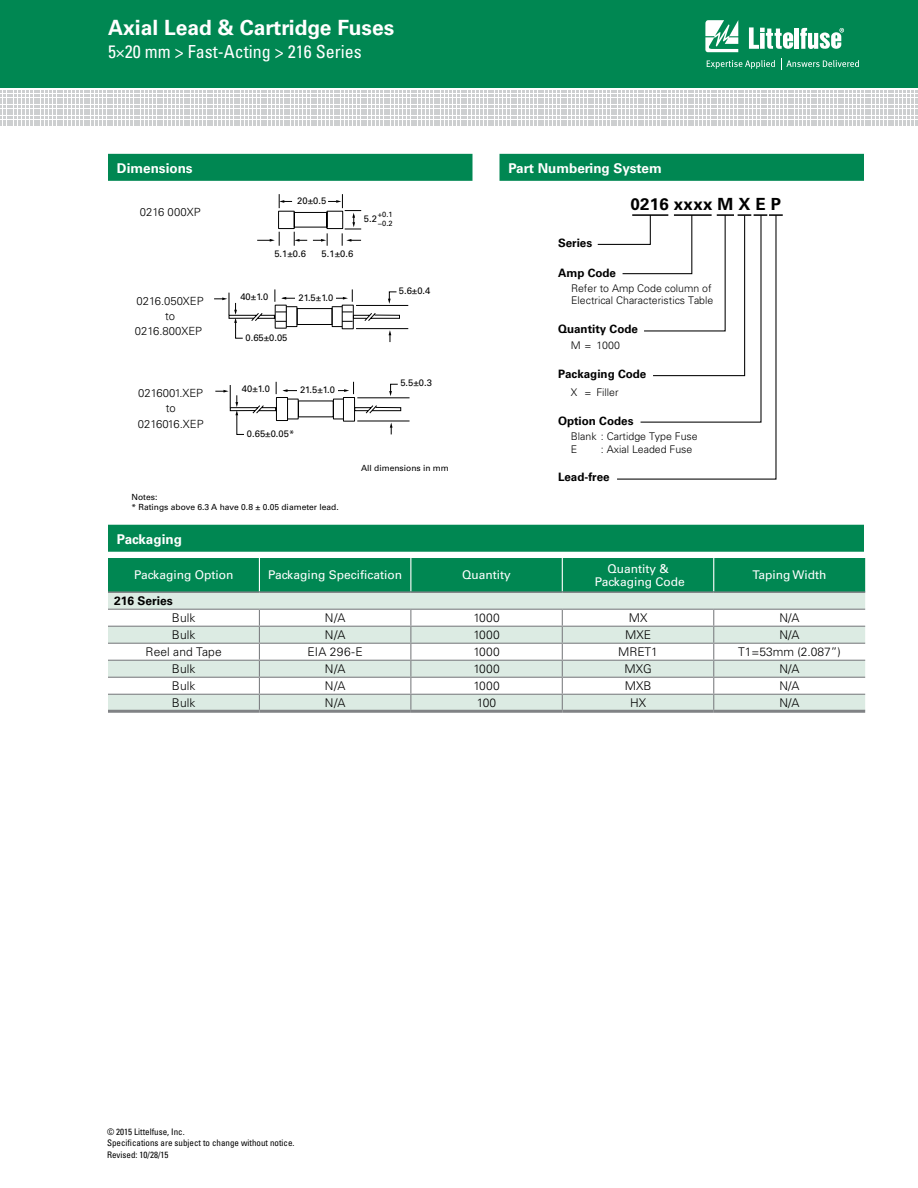
<style>
.page{position:relative;width:918px;height:1188px;background:#fff}
.page>*{position:absolute;margin:0;border:0;box-sizing:border-box;transform-origin:0 0}
.t1{font:700 21px "Univers LT Std";color:#fff}
.t2{font:condensed 18px "Univers LT Std";color:#fff}
.t3{font:700 16.8px "Univers LT Std";letter-spacing:.025em;color:#000}
.t4{font:700 13.5px "Univers LT Std";color:#fff}
.t5{font:300 12px "Univers LT Std";letter-spacing:.005em;color:#000}
.t6{font:12px/13.5px "Univers LT Std";color:#fff;text-align:center}
.t7{font:700 12px "Univers LT Std";color:#000}
.t8{font:700 11.55px "Univers LT Std";color:#000}
.t9{font:300 11.25px/15px "Univers LT Std";color:#000;text-align:center}
.t10{font:300 10.5px/12.6px "Univers LT Std";color:#000}
.t11{font:9.45px "Univers LT Std";color:#000}
.t12{font:condensed 9px/10.8px "Univers LT Std";color:#000}
.t13{font:8.4px/10.4px "Univers LT Std";color:#000}
.t14{font:7.5px/9px "Univers LT Std";color:#000}
</style>
<div class="page">
<div style="left:0;top:0;width:918px;height:88px;background:#008752"></div>
<svg style="left:0;top:91px;width:917px;height:35px"></svg>
<svg style="left:705px;top:20px;width:33px;height:32px"></svg>
<hr style="left:795px;top:28px;width:4px;height:21px;background:#fff">
<svg style="left:800px;top:28px;width:44px;height:21px"></svg>
<svg style="left:749px;top:27px;width:44px;height:22px"></svg>
<svg style="left:707px;top:60px;width:68px;height:9px"></svg>
<svg style="left:781px;top:58px;width:78px;height:12px"></svg>
<div style="left:108px;top:154px;width:364px;height:27px;background:#008752"></div>
<div style="left:108px;top:525px;width:756px;height:27px;background:#008752"></div>
<svg style="left:214px;top:194px;width:195px;height:148px"></svg>
<svg style="left:215px;top:382px;width:195px;height:53px"></svg>
<hr style="left:297px;top:389px;width:40px;height:3px;background:#fff">
<div style="left:500px;top:154px;width:364px;height:27px;background:#008752"></div>
<svg style="left:777px;top:214px;width:6px;height:2px"></svg>
<svg style="left:597px;top:214px;width:180px;height:266px"></svg>
<div style="left:108px;top:558px;width:757px;height:33px;background:#008752"></div>
<svg style="left:108px;top:593px;width:757px;height:117px;fill:#dcebe3"></svg>
<hr style="left:259px;top:558px;width:1px;height:33px;background:#fff">
<hr style="left:410px;top:558px;width:1px;height:33px;background:#fff">
<hr style="left:562px;top:558px;width:1px;height:33px;background:#fff">
<hr style="left:713px;top:558px;width:1px;height:33px;background:#fff">
<hr style="left:108px;top:591px;width:151px;height:2px;background:#808285">
<hr style="left:259px;top:591px;width:152px;height:2px;background:#808285">
<hr style="left:411px;top:591px;width:151px;height:2px;background:#808285">
<hr style="left:562px;top:591px;width:152px;height:2px;background:#808285">
<hr style="left:714px;top:591px;width:151px;height:2px;background:#808285">
<hr style="left:108px;top:609px;width:151px;height:1px;background:#808285">
<hr style="left:259px;top:609px;width:152px;height:1px;background:#808285">
<hr style="left:411px;top:609px;width:151px;height:1px;background:#808285">
<hr style="left:562px;top:609px;width:152px;height:1px;background:#808285">
<hr style="left:714px;top:609px;width:151px;height:1px;background:#808285">
<hr style="left:108px;top:626px;width:151px;height:1px;background:#808285">
<hr style="left:259px;top:626px;width:152px;height:1px;background:#808285">
<hr style="left:411px;top:626px;width:151px;height:1px;background:#808285">
<hr style="left:562px;top:626px;width:152px;height:1px;background:#808285">
<hr style="left:714px;top:626px;width:151px;height:1px;background:#808285">
<hr style="left:108px;top:710px;width:151px;height:3px;background:#808285">
<hr style="left:259px;top:710px;width:152px;height:3px;background:#808285">
<hr style="left:411px;top:710px;width:151px;height:3px;background:#808285">
<hr style="left:562px;top:710px;width:152px;height:3px;background:#808285">
<hr style="left:714px;top:710px;width:151px;height:3px;background:#808285">
<hr style="left:108px;top:643px;width:151px;height:1px;background:#808285">
<hr style="left:259px;top:643px;width:152px;height:1px;background:#808285">
<hr style="left:411px;top:643px;width:151px;height:1px;background:#808285">
<hr style="left:562px;top:643px;width:152px;height:1px;background:#808285">
<hr style="left:714px;top:643px;width:151px;height:1px;background:#808285">
<hr style="left:108px;top:660px;width:151px;height:1px;background:#808285">
<hr style="left:259px;top:660px;width:152px;height:1px;background:#808285">
<hr style="left:411px;top:660px;width:151px;height:1px;background:#808285">
<hr style="left:562px;top:660px;width:152px;height:1px;background:#808285">
<hr style="left:714px;top:660px;width:151px;height:1px;background:#808285">
<hr style="left:108px;top:677px;width:151px;height:1px;background:#808285">
<hr style="left:259px;top:677px;width:152px;height:1px;background:#808285">
<svg style="left:259px;top:610px;width:1px;height:100px"></svg>
<hr style="left:411px;top:677px;width:151px;height:1px;background:#808285">
<svg style="left:410px;top:610px;width:1px;height:100px"></svg>
<hr style="left:562px;top:677px;width:152px;height:1px;background:#808285">
<svg style="left:562px;top:610px;width:1px;height:100px"></svg>
<hr style="left:714px;top:677px;width:151px;height:1px;background:#808285">
<svg style="left:713px;top:610px;width:1px;height:100px"></svg>
<hr style="left:108px;top:694px;width:151px;height:1px;background:#808285">
<hr style="left:259px;top:694px;width:152px;height:1px;background:#808285">
<hr style="left:411px;top:694px;width:151px;height:1px;background:#808285">
<hr style="left:562px;top:694px;width:152px;height:1px;background:#808285">
<hr style="left:714px;top:694px;width:151px;height:1px;background:#808285">
<h1 class="t1" style="left:108px;top:15px;width:288px">Axial Lead &amp; Cartridge Fuses</h1>
<h2 class="t2" style="left:108px;top:41px;width:255px">5×20 mm &gt; Fast-Acting &gt; 216 Series</h2>
<p class="t4" style="left:117px;top:160px;width:77px">Dimensions</p>
<p class="t9" style="left:140px;top:205px;width:62px">0216 000XP</p>
<p class="t9" style="left:135px;top:294px;width:70px">0216.050XEP to<br>0216.800XEP</p>
<p class="t11" style="left:297px;top:195px;width:30px">20±0.5</p>
<p class="t11" style="left:274px;top:248px;width:33px">5.1±0.6</p>
<p class="t11" style="left:322px;top:248px;width:33px">5.1±0.6</p>
<p class="t11" style="left:364px;top:213px;width:15px">5.2</p>
<p class="t14" style="left:378px;top:210px;width:16px">+0.1 −0.2</p>
<p class="t11" style="left:240px;top:291px;width:30px">40±1.0</p>
<p class="t11" style="left:299px;top:292px;width:36px">21.5±1.0</p>
<p class="t11" style="left:399px;top:285px;width:33px">5.6±0.4</p>
<p class="t11" style="left:246px;top:332px;width:44px">0.65±0.05</p>
<p class="t9" style="left:138px;top:386px;width:67px">0216001.XEP to<br>0216016.XEP</p>
<p class="t11" style="left:242px;top:383px;width:30px">40±1.0</p>
<p class="t11" style="left:300px;top:384px;width:36px">21.5±1.0</p>
<p class="t11" style="left:247px;top:428px;width:49px">0.65±0.05*</p>
<p class="t13" style="left:132px;top:492px;width:209px">Notes:<br>* Ratings above 6.3 A have 0.8 ± 0.05 diameter lead.</p>
<p class="t4" style="left:117px;top:531px;width:67px">Packaging</p>
<p class="t11" style="left:400px;top:378px;width:33px">5.5±0.3</p>
<p class="t13" style="left:361px;top:463px;width:89px">All dimensions in mm</p>
<p class="t4" style="left:508px;top:160px;width:155px">Part Numbering System</p>
<h3 class="t3" style="left:630px;top:194px;width:152px">0216 xxxx M X E P</h3>
<p class="t8" style="left:558px;top:237px;width:36px">Series</p>
<p class="t8" style="left:558px;top:266px;width:60px">Amp Code</p>
<p class="t10" style="left:571px;top:282px;width:144px">Refer to Amp Code column of<br>Electrical Characteristics Table</p>
<p class="t8" style="left:558px;top:322px;width:82px">Quantity Code</p>
<p class="t10" style="left:571px;top:339px;width:50px">M = 1000</p>
<p class="t8" style="left:558px;top:367px;width:90px">Packaging Code</p>
<p class="t10" style="left:571px;top:386px;width:49px">X = Filler</p>
<p class="t8" style="left:558px;top:414px;width:77px">Option Codes</p>
<p class="t10" style="left:571px;top:430px;width:128px">Blank : Cartidge Type Fuse<br>E</p>
<p class="t10" style="left:601px;top:443px;width:93px">: Axial Leaded Fuse</p>
<p class="t8" style="left:558px;top:471px;width:53px">Lead-free</p>
<p class="t6" style="left:134px;top:569px;width:101px">Packaging Option</p>
<p class="t6" style="left:268px;top:569px;width:135px">Packaging Specification</p>
<p class="t6" style="left:462px;top:569px;width:50px">Quantity</p>
<p class="t6" style="left:595px;top:562px;width:91px">Quantity &amp;<br>Packaging Code</p>
<p class="t6" style="left:752px;top:569px;width:76px">Taping Width</p>
<p class="t7" style="left:114px;top:594px;width:60px">216 Series</p>
<p class="t5" style="left:172px;top:611px;width:25px">Bulk</p>
<p class="t5" style="left:325px;top:611px;width:22px">N/A</p>
<p class="t5" style="left:473px;top:611px;width:28px">1000</p>
<p class="t5" style="left:629px;top:611px;width:20px">MX</p>
<p class="t5" style="left:779px;top:611px;width:22px">N/A</p>
<p class="t5" style="left:172px;top:628px;width:25px">Bulk</p>
<p class="t5" style="left:325px;top:628px;width:22px">N/A</p>
<p class="t5" style="left:473px;top:628px;width:28px">1000</p>
<p class="t5" style="left:625px;top:628px;width:27px">MXE</p>
<p class="t5" style="left:779px;top:628px;width:22px">N/A</p>
<p class="t5" style="left:146px;top:645px;width:78px">Reel and Tape</p>
<p class="t5" style="left:307px;top:645px;width:57px">EIA 296-E</p>
<p class="t5" style="left:473px;top:645px;width:28px">1000</p>
<p class="t5" style="left:618px;top:645px;width:41px">MRET1</p>
<p class="t5" style="left:738px;top:645px;width:104px">T1=53mm (2.087”)</p>
<p class="t5" style="left:172px;top:662px;width:25px">Bulk</p>
<p class="t5" style="left:325px;top:662px;width:22px">N/A</p>
<p class="t5" style="left:473px;top:662px;width:28px">1000</p>
<p class="t5" style="left:624px;top:662px;width:29px">MXG</p>
<p class="t5" style="left:779px;top:662px;width:22px">N/A</p>
<p class="t5" style="left:172px;top:679px;width:25px">Bulk</p>
<p class="t5" style="left:325px;top:679px;width:22px">N/A</p>
<p class="t5" style="left:473px;top:679px;width:28px">1000</p>
<p class="t5" style="left:625px;top:679px;width:28px">MXB</p>
<p class="t5" style="left:779px;top:679px;width:22px">N/A</p>
<p class="t5" style="left:172px;top:695px;width:25px">Bulk</p>
<p class="t5" style="left:325px;top:695px;width:22px">N/A</p>
<p class="t5" style="left:477px;top:695px;width:21px">100</p>
<p class="t5" style="left:630px;top:695px;width:17px">HX</p>
<p class="t5" style="left:779px;top:695px;width:22px">N/A</p>
<p class="t12" style="left:107px;top:1126px;width:189px">© 2015 Littelfuse, Inc.<br>Specifications are subject to change without notice.</p>
<p class="t12" style="left:107px;top:1149px;width:63px">Revised: 10/28/15</p>
</div>
